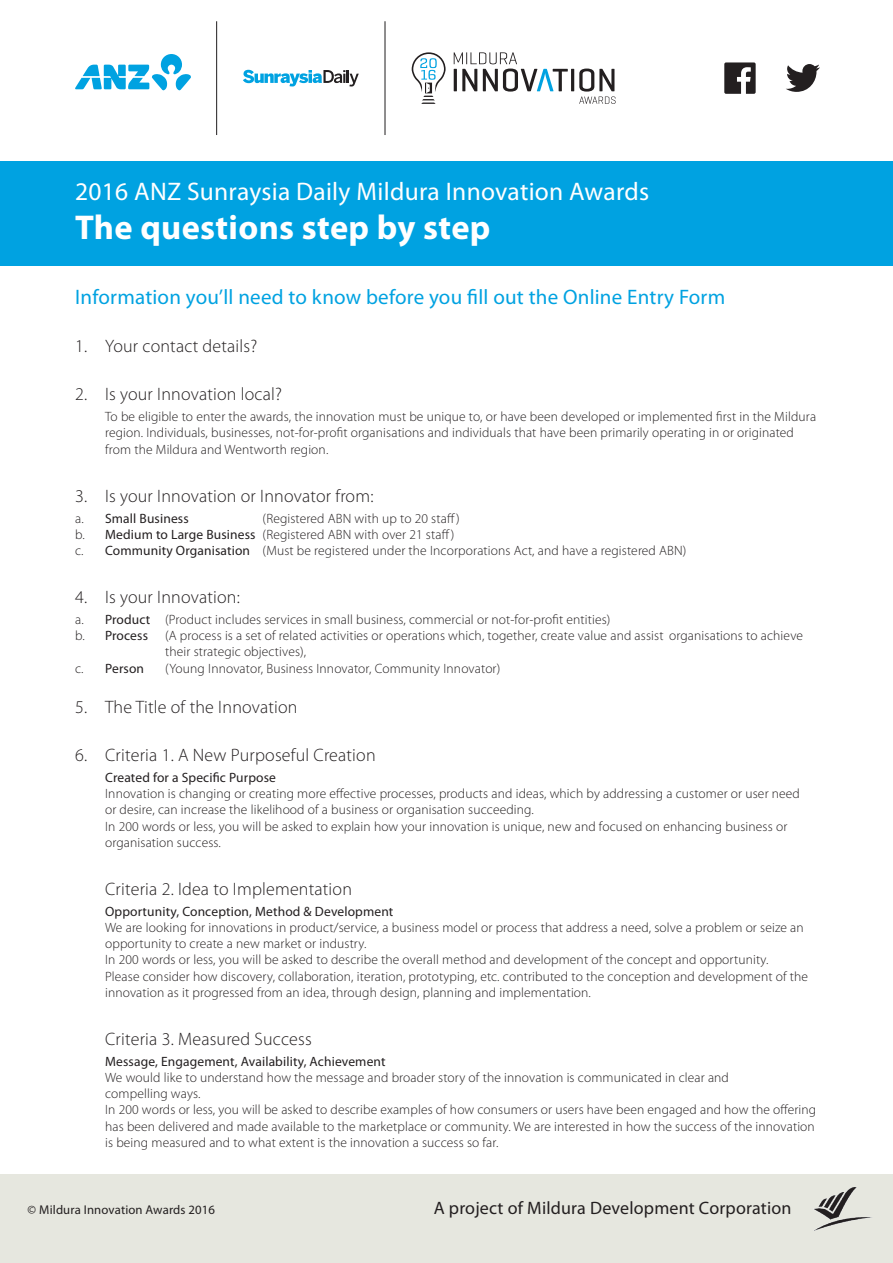
<style>
.page{position:relative;width:893px;height:1263px;background:#fff}
.page>*{position:absolute;margin:0;border:0;box-sizing:border-box;transform-origin:0 0}
.t1{font:700 34.5px "Myriad Pro";letter-spacing:.01em;color:#fff}
.t2{font:25.5px "Myriad Pro";letter-spacing:.01em;color:#fff}
.t3{font:21px "Myriad Pro";letter-spacing:.01em;color:#00a2e1}
.t4{font:300 18px "Myriad Pro";letter-spacing:.01em;color:#231f20}
.t5{font:18px "Myriad Pro";letter-spacing:.01em;color:#231f20}
.t6{font:300 13.5px/16.2px "Myriad Pro";letter-spacing:.01em;color:#231f20}
.t7{font:13.5px "Myriad Pro";letter-spacing:.01em;color:#231f20}
.t8{font:12.75px "Myriad Pro";letter-spacing:.01em;color:#231f20}
.s1{font-weight:300}
.s2{font-weight:400}
</style>
<div class="page">
<div style="left:0;top:1174px;width:893px;height:89px;background:#e6e7df"></div>
<img style="left:814px;top:1187px;width:58px;height:43px">
<hr style="left:385px;top:21px;width:1px;height:114px;background:#201d1e">
<hr style="left:216px;top:21px;width:1px;height:114px;background:#201d1e">
<svg style="left:724px;top:62px;width:32px;height:32px"></svg>
<svg style="left:786px;top:64px;width:34px;height:28px"></svg>
<svg style="left:75px;top:54px;width:116px;height:36px"></svg>
<svg style="left:385px;top:68px;width:1px;height:20px"></svg>
<svg style="left:243px;top:69px;width:116px;height:18px"></svg>
<svg style="left:454px;top:52px;width:114px;height:40px"></svg>
<hr style="left:571px;top:69px;width:3px;height:22px;background:#231f20">
<svg style="left:579px;top:69px;width:36px;height:35px"></svg>
<svg style="left:412px;top:52px;width:34px;height:52px"></svg>
<div style="left:0;top:161px;width:893px;height:105px;background:#00a2e1"></div>
<p class="t2" style="left:75px;top:176px;width:576px">2016 ANZ Sunraysia Daily Mildura Innovation Awards</p>
<p class="t1" style="left:75px;top:205px;width:417px">The questions step by step</p>
<p class="t3" style="left:75px;top:284px;width:652px">Information you’ll need to know before you fill out the Online Entry Form</p>
<p class="t4" style="left:75px;top:335px;width:184px">1. Your contact details?</p>
<p class="t4" style="left:75px;top:383px;width:208px">2. Is your Innovation local?</p>
<p class="t6" style="left:105px;top:408px;width:712px">To be eligible to enter the awards, the innovation must be unique to, or have been developed or implemented first in the Mildura region. Individuals, businesses, not-for-profit organisations and individuals that have been primarily operating in or originated from the Mildura and Wentworth region.</p>
<p class="t4" style="left:75px;top:485px;width:300px">3. Is your Innovation or Innovator from:</p>
<p class="t7" style="left:75px;top:510px;width:115px"><span class="s1">a.</span> Small Business</p>
<p class="t6" style="left:263px;top:510px;width:199px">(Registered ABN with up to 20 staff)</p>
<p class="t6" style="left:75px;top:526px;width:381px">b. <span class="s2">Medium to Large Business</span> (Registered ABN with over 21 staff)</p>
<p class="t6" style="left:75px;top:542px;width:613px">c. <span class="s2">Community Organisation</span> (Must be registered under the Incorporations Act, and have a registered ABN)</p>
<p class="t4" style="left:75px;top:586px;width:166px">4. Is your Innovation:</p>
<p class="t6" style="left:75px;top:611px;width:537px">a. <span class="s2">Product</span> (Product includes services in small business, commercial or not-for-profit entities)</p>
<p class="t7" style="left:75px;top:627px;width:74px"><span class="s1">b.</span> Process</p>
<p class="t6" style="left:165px;top:627px;width:639px">(A process is a set of related activities or operations which, together, create value and assist organisations to achieve their strategic objectives),</p>
<p class="t7" style="left:75px;top:660px;width:70px"><span class="s1">c.</span> Person</p>
<p class="t6" style="left:165px;top:660px;width:337px">(Young Innovator, Business Innovator, Community Innovator)</p>
<p class="t4" style="left:75px;top:696px;width:224px">5. The Title of the Innovation</p>
<p class="t4" style="left:75px;top:744px;width:302px">6. Criteria 1. A New Purposeful Creation</p>
<p class="t7" style="left:105px;top:769px;width:172px">Created for a Specific Purpose</p>
<p class="t6" style="left:105px;top:785px;width:696px">Innovation is changing or creating more effective processes, products and ideas, which by addressing a customer or user need or desire, can increase the likelihood of a business or organisation succeeding.</p>
<p class="t6" style="left:105px;top:818px;width:684px">In 200 words or less, you will be asked to explain how your innovation is unique, new and focused on enhancing business or organisation success.</p>
<p class="t4" style="left:105px;top:878px;width:248px">Criteria 2. Idea to Implementation</p>
<p class="t7" style="left:105px;top:903px;width:290px">Opportunity, Conception, Method &amp; Development</p>
<p class="t6" style="left:105px;top:919px;width:700px">We are looking for innovations in product/service, a business model or process that address a need, solve a problem or seize an opportunity to create a new market or industry.</p>
<p class="t6" style="left:105px;top:951px;width:665px">In 200 words or less, you will be asked to describe the overall method and development of the concept and opportunity.</p>
<p class="t6" style="left:105px;top:968px;width:704px">Please consider how discovery, collaboration, iteration, prototyping, etc. contributed to the conception and development of the innovation as it progressed from an idea, through design, planning and implementation.</p>
<p class="t4" style="left:105px;top:1028px;width:208px">Criteria 3. Measured Success</p>
<p class="t7" style="left:105px;top:1053px;width:282px">Message, Engagement, Availability, Achievement</p>
<p class="t6" style="left:105px;top:1069px;width:625px">We would like to understand how the message and broader story of the innovation is communicated in clear and</p>
<p class="t6" style="left:105px;top:1085px;width:97px">compelling ways.</p>
<p class="t6" style="left:105px;top:1101px;width:713px;text-align:justify">In 200 words or less, you will be asked to describe examples of how consumers or users have been engaged and how the offering has been delivered and made available to the marketplace or community. We are interested in how the success of the innovation is being measured and to what extent is the innovation a success so far.</p>
<p class="t8" style="left:28px;top:1202px;width:189px">© Mildura Innovation Awards 2016</p>
<p class="t5" style="left:434px;top:1197px;width:359px">A project of Mildura Development Corporation</p>
</div>
